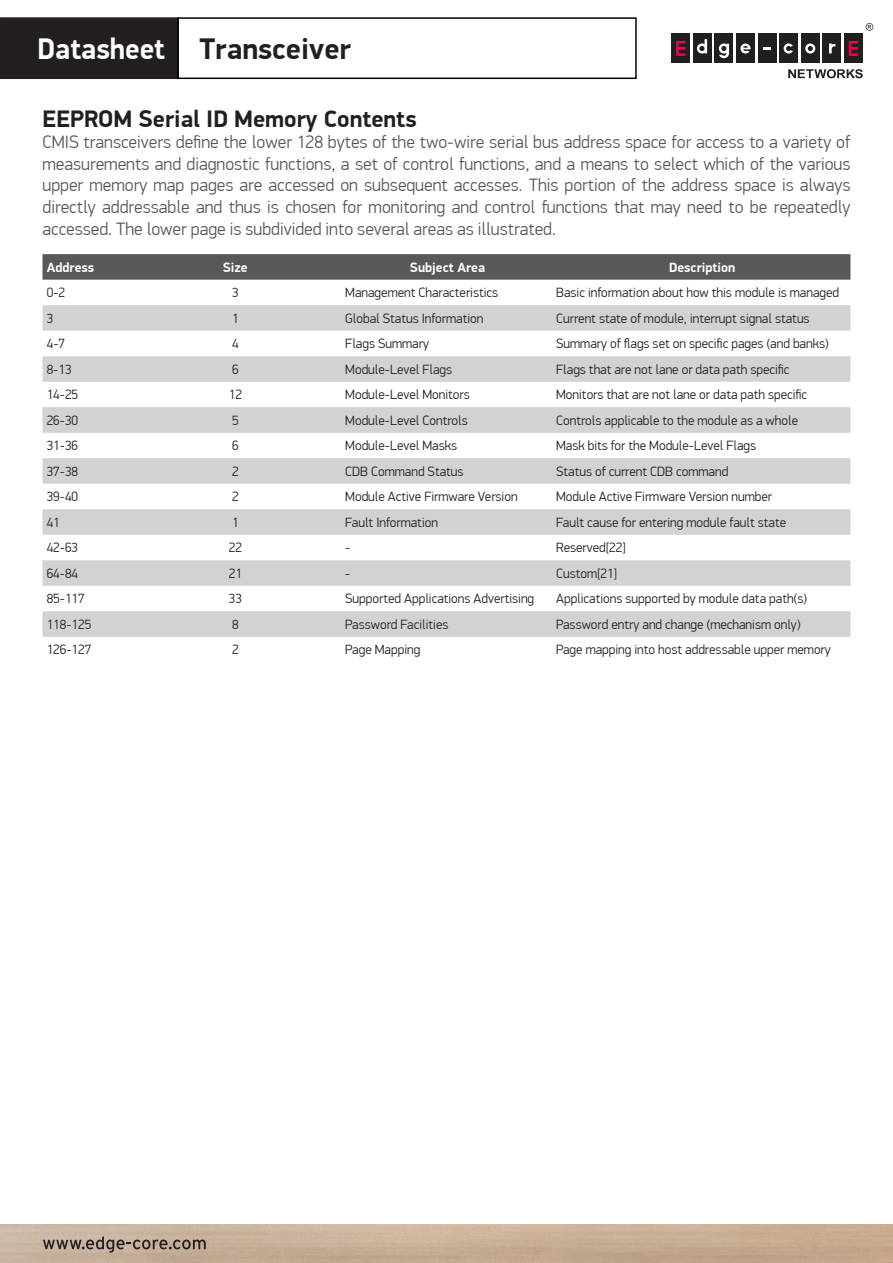
<style>
.page{position:relative;width:893px;height:1263px;background:#fff}
.page>*{position:absolute;margin:0;border:0;box-sizing:border-box;transform-origin:0 0}
.t1{font:700 30px "PF Din Display Pro";color:#231f20}
.t2{font:700 24px "PF Din Display Pro";color:#231f20}
.t3{font:300 18px/21.6px "PF Din Display Pro";color:#57585a;text-align:justify}
.t4{font:300 13.5px "PF Din Display Pro";color:#231f20}
.t5{font:700 13.5px "PF Din Display Pro";color:#fff}
.s1{color:#fff}
</style>
<div class="page">
<img style="left:0;top:1224px;width:893px;height:39px">
<svg style="left:43px;top:1236px;width:163px;height:17px;background:#a08f80"></svg>
<div style="left:671px;top:34px;width:19px;height:29px;background:#221f21"></div>
<div style="left:693px;top:34px;width:19px;height:29px;background:#221f21"></div>
<div style="left:715px;top:34px;width:18px;height:29px;background:#221f21"></div>
<div style="left:736px;top:34px;width:19px;height:29px;background:#221f21"></div>
<div style="left:758px;top:34px;width:18px;height:29px;background:#221f21"></div>
<div style="left:779px;top:34px;width:19px;height:29px;background:#221f21"></div>
<div style="left:801px;top:34px;width:19px;height:29px;background:#221f21"></div>
<div style="left:823px;top:34px;width:18px;height:29px;background:#221f21"></div>
<svg style="left:676px;top:41px;width:9px;height:15px"></svg>
<div style="left:844px;top:34px;width:19px;height:29px;background:#221f21"></div>
<svg style="left:849px;top:41px;width:9px;height:15px"></svg>
<svg style="left:763px;top:47px;width:8px;height:3px"></svg>
<svg style="left:697px;top:39px;width:10px;height:15px"></svg>
<svg style="left:805px;top:43px;width:10px;height:11px"></svg>
<svg style="left:829px;top:43px;width:6px;height:10px"></svg>
<svg style="left:784px;top:43px;width:9px;height:11px"></svg>
<svg style="left:719px;top:43px;width:10px;height:15px"></svg>
<svg style="left:788px;top:69px;width:75px;height:9px"></svg>
<svg style="left:740px;top:44px;width:11px;height:10px"></svg>
<svg style="left:866px;top:23px;width:7px;height:8px"></svg>
<div style="left:0;top:17px;width:179px;height:62px;background:#231f20;border:2px solid #231f20"></div>
<div style="left:177px;top:17px;width:460px;height:62px;border:2px solid #030303"></div>
<svg style="left:43px;top:254px;width:807px;height:26px;background:#5a5b5d"></svg>
<svg style="left:43px;top:305px;width:807px;height:332px;fill:#d1d2d4"></svg>
<h1 class="t1" style="left:37px;top:31px;width:315px"><span class="s1">Datasheet</span> Transceiver</h1>
<h2 class="t2" style="left:43px;top:104px;width:376px">EEPROM Serial ID Memory Contents</h2>
<p class="t3" style="left:43px;top:131px;width:809px">CMIS transceivers define the lower 128 bytes of the two-wire serial bus address space for access to a variety of measurements and diagnostic functions, a set of control functions, and a means to select which of the various upper memory map pages are accessed on subsequent accesses. This portion of the address space is always directly addressable and thus is chosen for monitoring and control functions that may need to be repeatedly accessed. The lower page is subdivided into several areas as illustrated.</p>
<p class="t5" style="left:47px;top:259px;width:49px">Address</p>
<p class="t5" style="left:223px;top:259px;width:26px">Size</p>
<p class="t5" style="left:410px;top:259px;width:77px">Subject Area</p>
<p class="t5" style="left:669px;top:259px;width:68px">Description</p>
<p class="t4" style="left:47px;top:285px;width:20px">0-2</p>
<p class="t4" style="left:232px;top:285px;width:8px">3</p>
<p class="t4" style="left:345px;top:285px;width:154px">Management Characteristics</p>
<p class="t4" style="left:556px;top:285px;width:284px">Basic information about how this module is managed</p>
<p class="t4" style="left:47px;top:310px;width:8px">3</p>
<p class="t4" style="left:232px;top:310px;width:8px">1</p>
<p class="t4" style="left:345px;top:310px;width:140px">Global Status Information</p>
<p class="t4" style="left:556px;top:310px;width:255px">Current state of module, interrupt signal status</p>
<p class="t4" style="left:47px;top:336px;width:20px">4-7</p>
<p class="t4" style="left:232px;top:336px;width:8px">4</p>
<p class="t4" style="left:345px;top:336px;width:85px">Flags Summary</p>
<p class="t4" style="left:556px;top:336px;width:274px">Summary of flags set on specific pages (and banks)</p>
<p class="t4" style="left:47px;top:361px;width:26px">8-13</p>
<p class="t4" style="left:232px;top:361px;width:8px">6</p>
<p class="t4" style="left:345px;top:361px;width:109px">Module-Level Flags</p>
<p class="t4" style="left:556px;top:361px;width:235px">Flags that are not lane or data path specific</p>
<p class="t4" style="left:47px;top:387px;width:33px">14-25</p>
<p class="t4" style="left:229px;top:387px;width:15px">12</p>
<p class="t4" style="left:345px;top:387px;width:126px">Module-Level Monitors</p>
<p class="t4" style="left:556px;top:387px;width:253px">Monitors that are not lane or data path specific</p>
<p class="t4" style="left:47px;top:412px;width:33px">26-30</p>
<p class="t4" style="left:232px;top:412px;width:8px">5</p>
<p class="t4" style="left:345px;top:412px;width:124px">Module-Level Controls</p>
<p class="t4" style="left:556px;top:412px;width:243px">Controls applicable to the module as a whole</p>
<p class="t4" style="left:47px;top:438px;width:33px">31-36</p>
<p class="t4" style="left:232px;top:438px;width:8px">6</p>
<p class="t4" style="left:345px;top:438px;width:113px">Module-Level Masks</p>
<p class="t4" style="left:556px;top:438px;width:202px">Mask bits for the Module-Level Flags</p>
<p class="t4" style="left:47px;top:463px;width:33px">37-38</p>
<p class="t4" style="left:232px;top:463px;width:8px">2</p>
<p class="t4" style="left:345px;top:463px;width:120px">CDB Command Status</p>
<p class="t4" style="left:556px;top:463px;width:174px">Status of current CDB command</p>
<p class="t4" style="left:47px;top:489px;width:33px">39-40</p>
<p class="t4" style="left:232px;top:489px;width:8px">2</p>
<p class="t4" style="left:345px;top:489px;width:174px">Module Active Firmware Version</p>
<p class="t4" style="left:556px;top:489px;width:217px">Module Active Firmware Version number</p>
<p class="t4" style="left:47px;top:514px;width:15px">41</p>
<p class="t4" style="left:232px;top:514px;width:8px">1</p>
<p class="t4" style="left:345px;top:514px;width:94px">Fault Information</p>
<p class="t4" style="left:556px;top:514px;width:232px">Fault cause for entering module fault state</p>
<p class="t4" style="left:47px;top:540px;width:33px">42-63</p>
<p class="t4" style="left:229px;top:540px;width:15px">22</p>
<p class="t4" style="left:345px;top:540px;width:7px">-</p>
<p class="t4" style="left:556px;top:540px;width:71px">Reserved[22]</p>
<p class="t4" style="left:47px;top:565px;width:33px">64-84</p>
<p class="t4" style="left:229px;top:565px;width:15px">21</p>
<p class="t4" style="left:345px;top:565px;width:7px">-</p>
<p class="t4" style="left:556px;top:565px;width:62px">Custom[21]</p>
<p class="t4" style="left:47px;top:591px;width:40px">85-117</p>
<p class="t4" style="left:229px;top:591px;width:15px">33</p>
<p class="t4" style="left:345px;top:591px;width:190px">Supported Applications Advertising</p>
<p class="t4" style="left:556px;top:591px;width:252px">Applications supported by module data path(s)</p>
<p class="t4" style="left:47px;top:616px;width:46px">118-125</p>
<p class="t4" style="left:232px;top:616px;width:8px">8</p>
<p class="t4" style="left:345px;top:616px;width:105px">Password Facilities</p>
<p class="t4" style="left:556px;top:616px;width:246px">Password entry and change (mechanism only)</p>
<p class="t4" style="left:47px;top:642px;width:46px">126-127</p>
<p class="t4" style="left:232px;top:642px;width:8px">2</p>
<p class="t4" style="left:345px;top:642px;width:77px">Page Mapping</p>
<p class="t4" style="left:556px;top:642px;width:276px">Page mapping into host addressable upper memory</p>
</div>
